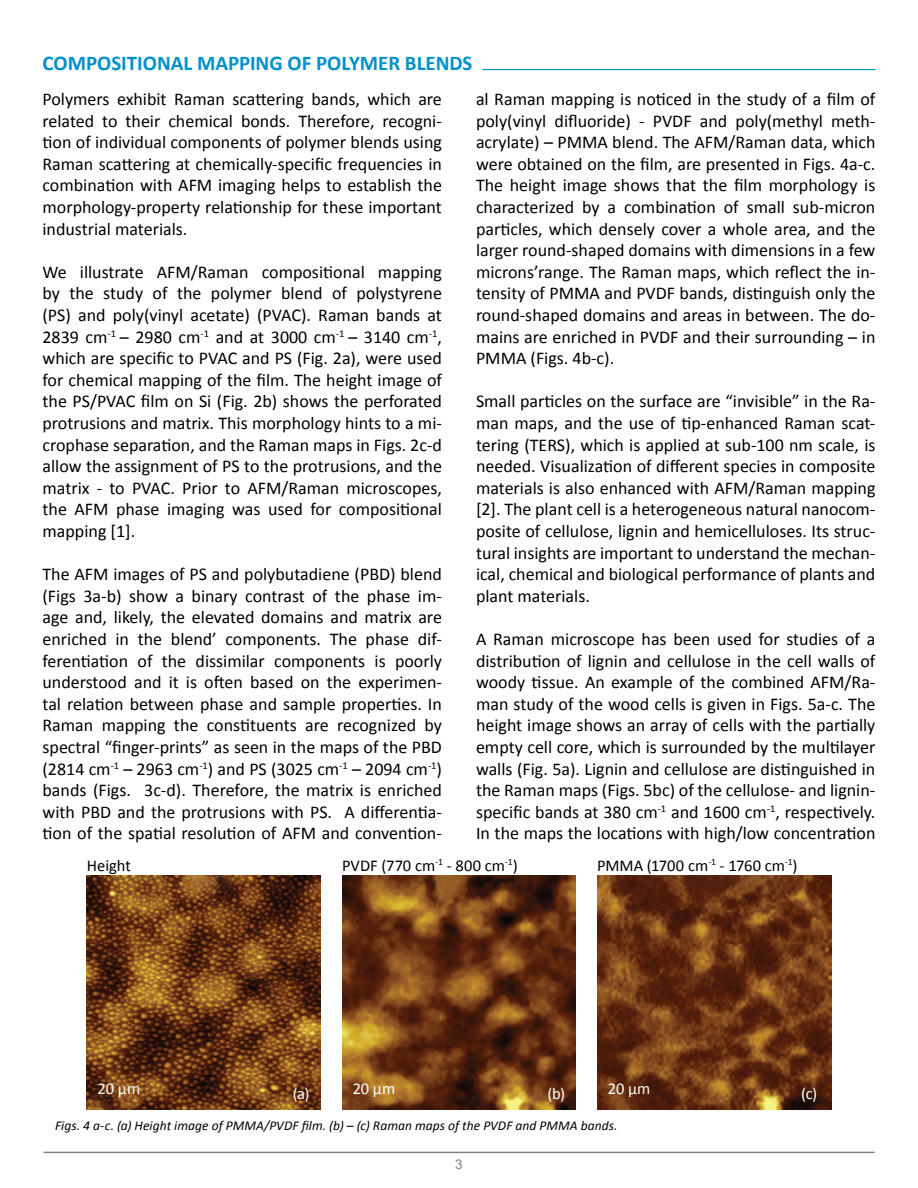
<style>
.page{position:relative;width:918px;height:1188px;background:#fff}
.page>*{position:absolute;margin:0;border:0;box-sizing:border-box;transform-origin:0 0}
.t1{font:700 21px "Calibri";color:#0091cc}
.t2{font:18px/21.6px "Calibri";color:#000;text-align:justify}
.t3{font:16.5px "Calibri";color:#000}
.t4{font:16.5px "Calibri";color:#fff}
.t5{font:italic 13.5px "Calibri";letter-spacing:.005em;color:#000}
.t6{font:13.5px "Arial";color:#81848a}
</style>
<div class="page">
<hr style="left:43px;top:1152px;width:832px;height:1px;background:#81848a">
<hr style="left:483px;top:69px;width:392px;height:1px;background:#0091cc">
<img style="left:87px;top:875px;width:234px;height:234px">
<img style="left:597px;top:875px;width:234px;height:234px">
<img style="left:342px;top:875px;width:234px;height:234px">
<p class="t1" style="left:43px;top:49px;width:432px">COMPOSITIONAL MAPPING OF POLYMER BLENDS</p>
<p class="t2" style="left:43px;top:88px;width:401px">Polymers exhibit Raman scattering bands, which are related to their chemical bonds. Therefore, recogni&shy;tion of individual components of polymer blends using Raman scattering at chemically-specific frequencies in combination with AFM imaging helps to establish the morphology-property relationship for these important industrial materials.</p>
<p class="t2" style="left:43px;top:261px;width:401px">We illustrate AFM/Raman compositional mapping by the study of the polymer blend of polystyrene (PS) and poly(vinyl acetate) (PVAC). Raman bands at 2839 cm<sup>-1</sup> – 2980 cm<sup>-1</sup> and at 3000 cm<sup>-1</sup> – 3140 cm<sup>-1</sup>, which are specific to PVAC and PS (Fig. 2a), were used for chemical mapping of the film. The height image of the PS/PVAC film on Si (Fig. 2b) shows the perforated protrusions and matrix. This morphology hints to a mi&shy;crophase separation, and the Raman maps in Figs. 2c-d allow the assignment of PS to the protrusions, and the matrix - to PVAC. Prior to AFM/Raman microscopes, the AFM phase imaging was used for compositional mapping [1].</p>
<p class="t2" style="left:43px;top:563px;width:401px">The AFM images of PS and polybutadiene (PBD) blend (Figs 3a-b) show a binary contrast of the phase im&shy;age and, likely, the elevated domains and matrix are enriched in the blend’ components. The phase dif&shy;ferentiation of the dissimilar components is poorly understood and it is often based on the experimen&shy;tal relation between phase and sample properties. In Raman mapping the constituents are recognized by spectral “finger-prints” as seen in the maps of the PBD (2814 cm<sup>-1</sup> – 2963 cm<sup>-1</sup>) and PS (3025 cm<sup>-1</sup> – 2094 cm<sup>‑1</sup>) bands (Figs. 3c-d). Therefore, the matrix is enriched with PBD and the protrusions with PS. A differentia&shy;tion of the spatial resolution of AFM and convention-</p>
<p class="t2" style="left:476px;top:88px;width:401px">al Raman mapping is noticed in the study of a film of poly(vinyl difluoride) - PVDF and poly(methyl meth&shy;acrylate) – PMMA blend. The AFM/Raman data, which were obtained on the film, are presented in Figs. 4a‑c.<br>The height image shows that the film morphology is characterized by a combination of small sub-micron particles, which densely cover a whole area, and the larger round-shaped domains with dimensions in a few microns’range. The Raman maps, which reflect the in&shy;tensity of PMMA and PVDF bands, distinguish only the round-shaped domains and areas in between. The do&shy;mains are enriched in PVDF and their surrounding – in PMMA (Figs. 4b-c).</p>
<p class="t2" style="left:476px;top:391px;width:401px">Small particles on the surface are “invisible” in the Ra&shy;man maps, and the use of tip-enhanced Raman scat&shy;tering (TERS), which is applied at sub-100 nm scale, is needed. Visualization of different species in composite materials is also enhanced with AFM/Raman mapping [2]. The plant cell is a heterogeneous natural nanocom&shy;posite of cellulose, lignin and hemicelluloses. Its struc&shy;tural insights are important to understand the mechan&shy;ical, chemical and biological performance of plants and plant materials.</p>
<p class="t2" style="left:476px;top:628px;width:401px">A Raman microscope has been used for studies of a distribution of lignin and cellulose in the cell walls of woody tissue. An example of the combined AFM/Ra&shy;man study of the wood cells is given in Figs. 5a-c. The height image shows an array of cells with the partially empty cell core, which is surrounded by the multilayer walls (Fig. 5a). Lignin and cellulose are distinguished in the Raman maps (Figs. 5bc) of the cellulose- and lignin&shy;specific bands at 380 cm<sup>-1</sup> and 1600 cm<sup>-1</sup>, respectively.<br>In the maps the locations with high/low concentration</p>
<p class="t3" style="left:87px;top:855px;width:46px">Height</p>
<p class="t4" style="left:98px;top:1078px;width:44px">20 µm</p>
<p class="t3" style="left:342px;top:855px;width:177px">PVDF (770 cm<sup>-1</sup> - 800 cm<sup>-1</sup>)</p>
<p class="t3" style="left:597px;top:855px;width:202px">PMMA (1700 cm<sup>-1</sup> - 1760 cm<sup>-1</sup>)</p>
<p class="t4" style="left:353px;top:1078px;width:44px">20 µm</p>
<p class="t4" style="left:608px;top:1078px;width:44px">20 µm</p>
<p class="t4" style="left:293px;top:1083px;width:18px">(a)</p>
<p class="t4" style="left:547px;top:1083px;width:19px">(b)</p>
<p class="t4" style="left:801px;top:1083px;width:17px">(c)</p>
<p class="t5" style="left:55px;top:1116px;width:564px">Figs. 4 a-c. (a) Height image of PMMA/PVDF film. (b) – (c) Raman maps of the PVDF and PMMA bands.</p>
<p class="t6" style="left:455px;top:1156px;width:9px">3</p>
</div>
